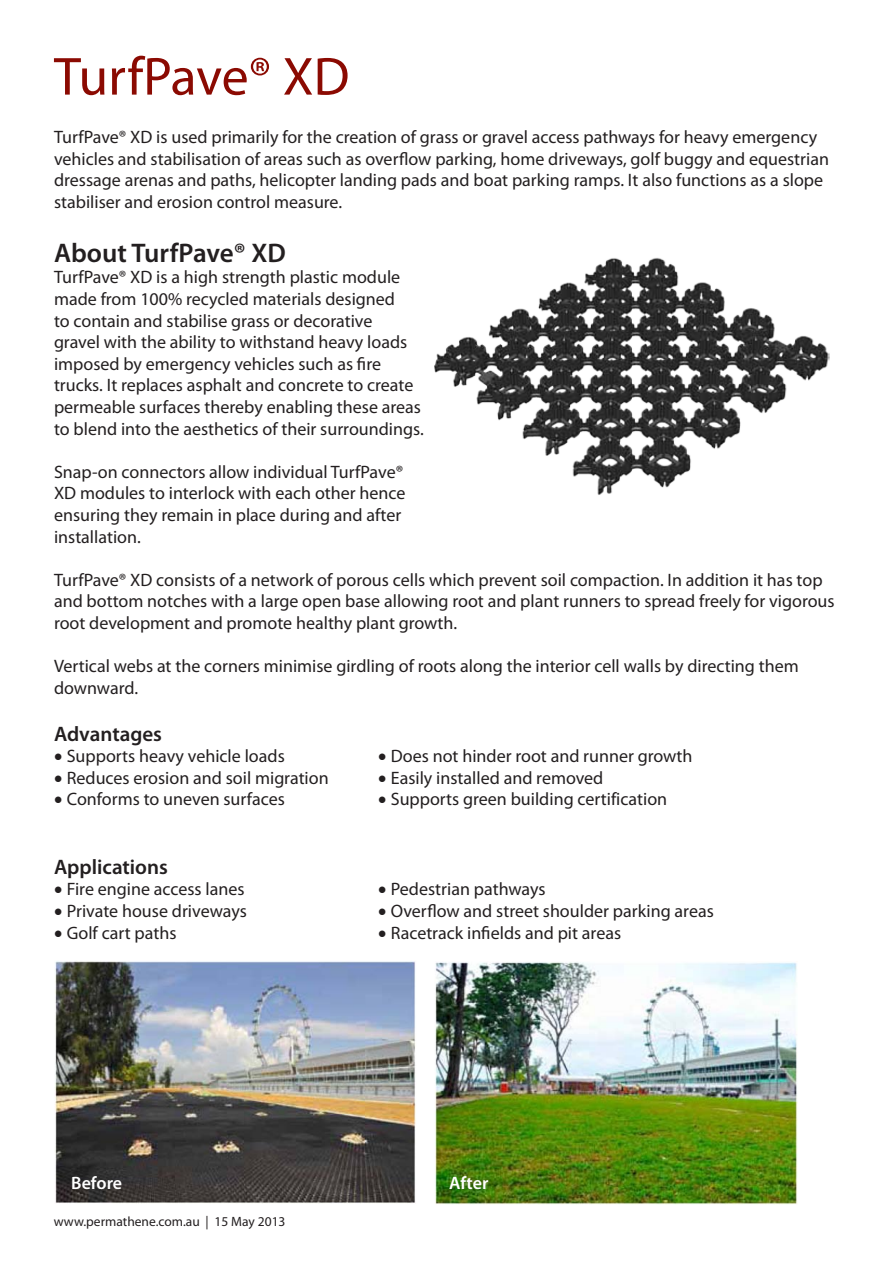
<style>
.page{position:relative;width:893px;height:1263px;background:#fff}
.page>*{position:absolute;margin:0;border:0;box-sizing:border-box;transform-origin:0 0}
.t1{font:54px "Myriad Pro";letter-spacing:-.005em;color:#8b0a02}
.t2{font:600 27px "Myriad Pro";color:#231f20}
.t3{font:600 21px "Myriad Pro";color:#231f20}
.t4{font:18px/21.6px "Myriad Pro";color:#231f20}
.t5{font:600 18px "Myriad Pro";color:#fff}
.t6{font:13.5px "Myriad Pro";color:#231f20}
</style>
<div class="page">
<img style="left:434px;top:257px;width:396px;height:238px">
<img style="left:55px;top:961px;width:361px;height:243px">
<img style="left:435px;top:962px;width:362px;height:242px">
<p class="t1" style="left:54px;top:43px;width:297px">TurfPave® XD</p>
<p class="t4" style="left:54px;top:126px;width:777px">TurfPave® XD is used primarily for the creation of grass or gravel access pathways for heavy emergency vehicles and stabilisation of areas such as overflow parking, home driveways, golf buggy and equestrian dressage arenas and paths, helicopter landing pads and boat parking ramps. It also functions as a slope stabiliser and erosion control measure.</p>
<p class="t2" style="left:54px;top:235px;width:233px">About TurfPave® XD</p>
<p class="t4" style="left:54px;top:266px;width:371px">TurfPave® XD is a high strength plastic module made from 100% recycled materials designed<br>to contain and stabilise grass or decorative<br>gravel with the ability to withstand heavy loads imposed by emergency vehicles such as fire trucks. It replaces asphalt and concrete to create permeable surfaces thereby enabling these areas to blend into the aesthetics of their surroundings.</p>
<p class="t4" style="left:54px;top:461px;width:353px">Snap-on connectors allow individual TurfPave® XD modules to interlock with each other hence ensuring they remain in place during and after installation.</p>
<p class="t4" style="left:54px;top:569px;width:782px">TurfPave® XD consists of a network of porous cells which prevent soil compaction. In addition it has top and bottom notches with a large open base allowing root and plant runners to spread freely for vigorous root development and promote healthy plant growth.</p>
<p class="t4" style="left:54px;top:655px;width:746px">Vertical webs at the corners minimise girdling of roots along the interior cell walls by directing them downward.</p>
<p class="t3" style="left:54px;top:720px;width:110px">Advantages</p>
<p class="t4" style="left:54px;top:745px;width:232px">• Supports heavy vehicle loads</p>
<p class="t4" style="left:378px;top:745px;width:316px">• Does not hinder root and runner growth</p>
<p class="t4" style="left:54px;top:767px;width:276px">• Reduces erosion and soil migration</p>
<p class="t4" style="left:378px;top:767px;width:227px">• Easily installed and removed</p>
<p class="t4" style="left:54px;top:788px;width:232px">• Conforms to uneven surfaces</p>
<p class="t4" style="left:378px;top:788px;width:291px">• Supports green building certification</p>
<p class="t3" style="left:54px;top:853px;width:115px">Applications</p>
<p class="t4" style="left:54px;top:878px;width:192px">• Fire engine access lanes</p>
<p class="t4" style="left:378px;top:878px;width:169px">• Pedestrian pathways</p>
<p class="t4" style="left:54px;top:900px;width:194px">• Private house driveways</p>
<p class="t4" style="left:378px;top:900px;width:337px">• Overflow and street shoulder parking areas</p>
<p class="t4" style="left:54px;top:921px;width:124px">• Golf cart paths</p>
<p class="t4" style="left:378px;top:921px;width:245px">• Racetrack infields and pit areas</p>
<p class="t5" style="left:71px;top:1172px;width:52px">Before</p>
<p class="t5" style="left:449px;top:1172px;width:41px">After</p>
<p class="t6" style="left:54px;top:1213px;width:233px">www.permathene.com.au | 15 May 2013</p>
</div>
